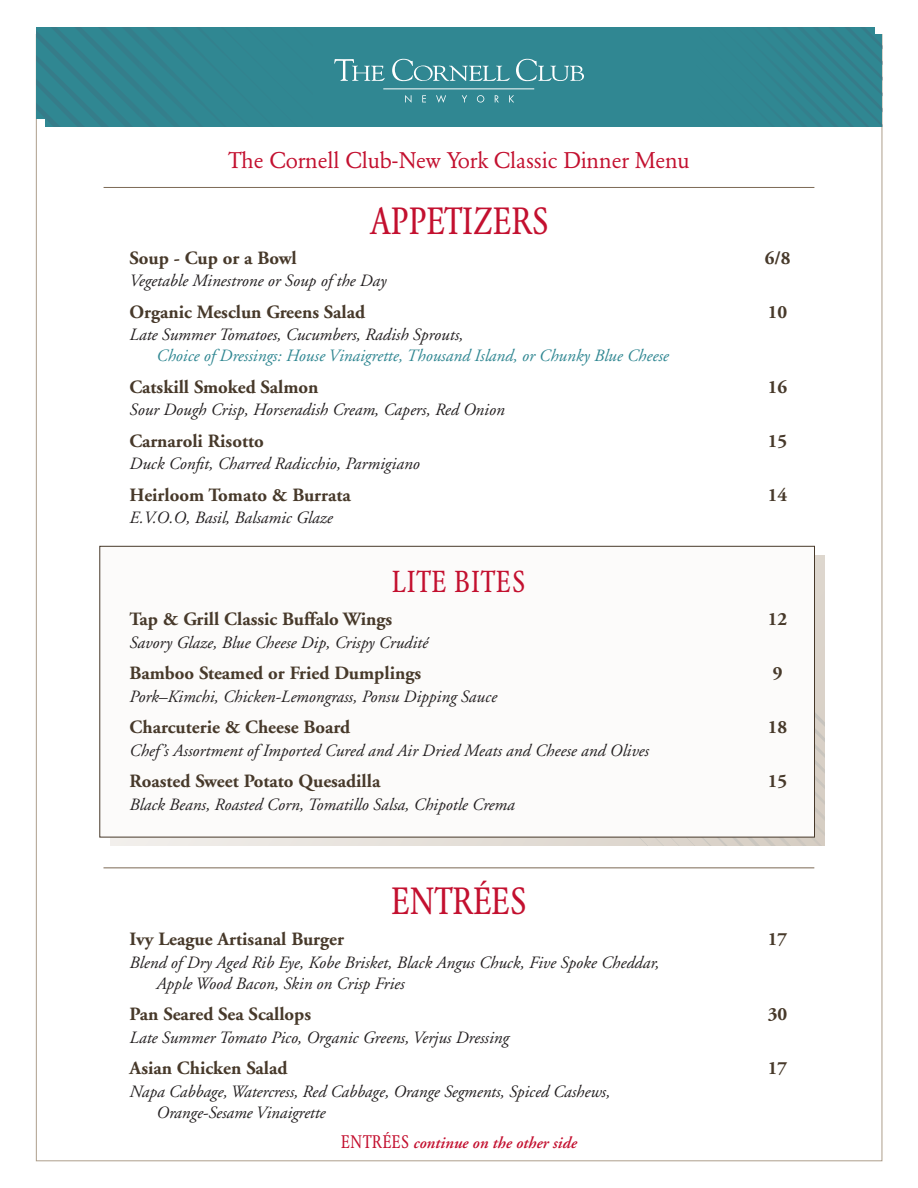
<style>
.page{position:relative;width:918px;height:1188px;background:#fff}
.page>*{position:absolute;margin:0;border:0;box-sizing:border-box;transform-origin:0 0}
.item{font:condensed 37.5px "Garamond BE";letter-spacing:.015em;color:#c3102f}
.category3_-_line_abo{font:condensed 37.5px "Garamond BE";letter-spacing:-.005em;color:#c3102f}
.item-2{font:condensed 30px "Garamond BE";letter-spacing:.025em;color:#c3102f}
.t1{font:22.5px "Garamond BE";letter-spacing:-.005em;color:#c3102f}
.item3{font:700 18.75px "Adobe Garamond";color:#47392a}
.item-description{font:italic 17.25px/21px "Adobe Garamond";color:#231f20}
.item-description-2{font:italic 17.25px/21px "Adobe Garamond";color:#308792}
.item-description-3{font:italic 600 16.5px "Adobe Garamond";color:#c3102f}
.s1{color:#231f20}
.s2{font-family:"Garamond BE";font-weight:400;font-style:normal;font-stretch:condensed;font-size:18px}
</style>
<div class="page">
<div style="left:45px;top:34px;width:837px;height:93px;background:#308792"></div>
<div style="left:36px;top:27px;width:838px;height:92px;background:#308792"></div>
<svg style="left:334px;top:59px;width:51px;height:22px"></svg>
<svg style="left:392px;top:59px;width:118px;height:22px"></svg>
<svg style="left:516px;top:59px;width:68px;height:22px"></svg>
<svg style="left:405px;top:95px;width:6px;height:8px"></svg>
<svg style="left:422px;top:95px;width:4px;height:7px"></svg>
<svg style="left:436px;top:95px;width:10px;height:8px"></svg>
<svg style="left:462px;top:95px;width:5px;height:7px"></svg>
<svg style="left:477px;top:95px;width:7px;height:8px"></svg>
<svg style="left:495px;top:95px;width:4px;height:7px"></svg>
<svg style="left:509px;top:95px;width:5px;height:7px"></svg>
<hr style="left:383px;top:89px;width:151px;height:1px;background:#fff">
<svg style="left:849px;top:27px;width:33px;height:100px"></svg>
<svg style="left:36px;top:28px;width:44px;height:99px"></svg>
<div style="left:876px;top:24px;width:9px;height:10px;background:#fff"></div>
<svg style="left:110px;top:555px;width:715px;height:291px;background:#dcd6cf"></svg>
<hr style="left:104px;top:187px;width:710px;height:1px;background:#7c6954">
<hr style="left:104px;top:868px;width:710px;height:1px;background:#7c6954">
<svg style="left:639px;top:710px;width:186px;height:136px;background:#d0c9bf"></svg>
<div style="left:100px;top:546px;width:715px;height:291px;background:#fcfbfa;border:1px solid #47392a"></div>
<p class="t1" style="left:228px;top:148px;width:463px">The Cornell Club-New York Classic Dinner Menu</p>
<p class="item" style="left:370px;top:200px;width:180px">APPETIZERS</p>
<p class="item3" style="left:130px;top:248px;width:169px">Soup - Cup or a Bowl</p>
<p class="item3" style="left:765px;top:248px;width:27px">6/8</p>
<p class="item-description" style="left:130px;top:271px;width:258px">Vegetable Minestrone or Soup of the Day</p>
<p class="item3" style="left:130px;top:302px;width:237px">Organic Mesclun Greens Salad</p>
<p class="item3" style="left:768px;top:302px;width:21px">10</p>
<p class="item-description-2" style="left:157px;top:325px;width:514px;text-indent:-27px"><span class="s1">Late Summer Tomatoes, Cucumbers, Radish Sprouts,<br></span>Choice of Dressings: House Vinaigrette, Thousand Island, or Chunky Blue Cheese</p>
<p class="item3" style="left:130px;top:377px;width:190px">Catskill Smoked Salmon</p>
<p class="item3" style="left:768px;top:377px;width:21px">16</p>
<p class="item-description" style="left:130px;top:400px;width:377px">Sour Dough Crisp, Horseradish Cream, Capers, Red Onion</p>
<p class="item3" style="left:130px;top:431px;width:136px">Carnaroli Risotto</p>
<p class="item3" style="left:768px;top:431px;width:21px">15</p>
<p class="item-description" style="left:130px;top:454px;width:292px">Duck Confit, Charred Radicchio, Parmigiano</p>
<p class="item3" style="left:130px;top:485px;width:223px">Heirloom Tomato &amp; Burrata</p>
<p class="item3" style="left:768px;top:485px;width:21px">14</p>
<p class="item-description" style="left:130px;top:508px;width:205px">E.V.O.O, Basil, Balsamic Glaze</p>
<p class="item-2" style="left:392px;top:564px;width:134px">LITE BITES</p>
<p class="item3" style="left:130px;top:609px;width:264px">Tap &amp; Grill Classic Buffalo Wings</p>
<p class="item3" style="left:768px;top:609px;width:21px">12</p>
<p class="item-description" style="left:130px;top:633px;width:300px">Savory Glaze, Blue Cheese Dip, Crispy Crudité</p>
<p class="item3" style="left:130px;top:663px;width:293px">Bamboo Steamed or Fried Dumplings</p>
<p class="item3" style="left:773px;top:663px;width:11px">9</p>
<p class="item-description" style="left:130px;top:687px;width:369px">Pork–Kimchi, Chicken-Lemongrass, Ponsu Dipping Sauce</p>
<p class="item3" style="left:130px;top:717px;width:222px">Charcuterie &amp; Cheese Board</p>
<p class="item3" style="left:768px;top:717px;width:21px">18</p>
<p class="item-description" style="left:130px;top:741px;width:521px">Chef’s Assortment of Imported Cured and Air Dried Meats and Cheese and Olives</p>
<p class="item3" style="left:130px;top:771px;width:252px">Roasted Sweet Potato Quesadilla</p>
<p class="item3" style="left:768px;top:771px;width:21px">15</p>
<p class="item-description" style="left:130px;top:795px;width:387px">Black Beans, Roasted Corn, Tomatillo Salsa, Chipotle Crema</p>
<p class="category3_-_line_abo" style="left:392px;top:880px;width:136px">ENTRÉES</p>
<p class="item3" style="left:130px;top:929px;width:216px">Ivy League Artisanal Burger</p>
<p class="item3" style="left:768px;top:929px;width:21px">17</p>
<p class="item-description" style="left:157px;top:952px;width:504px;text-indent:-27px">Blend of Dry Aged Rib Eye, Kobe Brisket, Black Angus Chuck, Five Spoke Cheddar,<br>Apple Wood Bacon, Skin on Crisp Fries</p>
<p class="item3" style="left:130px;top:1004px;width:183px">Pan Seared Sea Scallops</p>
<p class="item3" style="left:768px;top:1004px;width:21px">30</p>
<p class="item-description" style="left:130px;top:1027px;width:381px">Late Summer Tomato Pico, Organic Greens, Verjus Dressing</p>
<p class="item3" style="left:130px;top:1058px;width:159px">Asian Chicken Salad</p>
<p class="item3" style="left:768px;top:1058px;width:21px">17</p>
<p class="item-description" style="left:157px;top:1081px;width:455px;text-indent:-27px">Napa Cabbage, Watercress, Red Cabbage, Orange Segments, Spiced Cashews,<br>Orange-Sesame Vinaigrette</p>
<p class="item-description-3" style="left:341px;top:1134px;width:237px"><span class="s2">ENTRÉES</span> continue on the other side</p>
</div>
